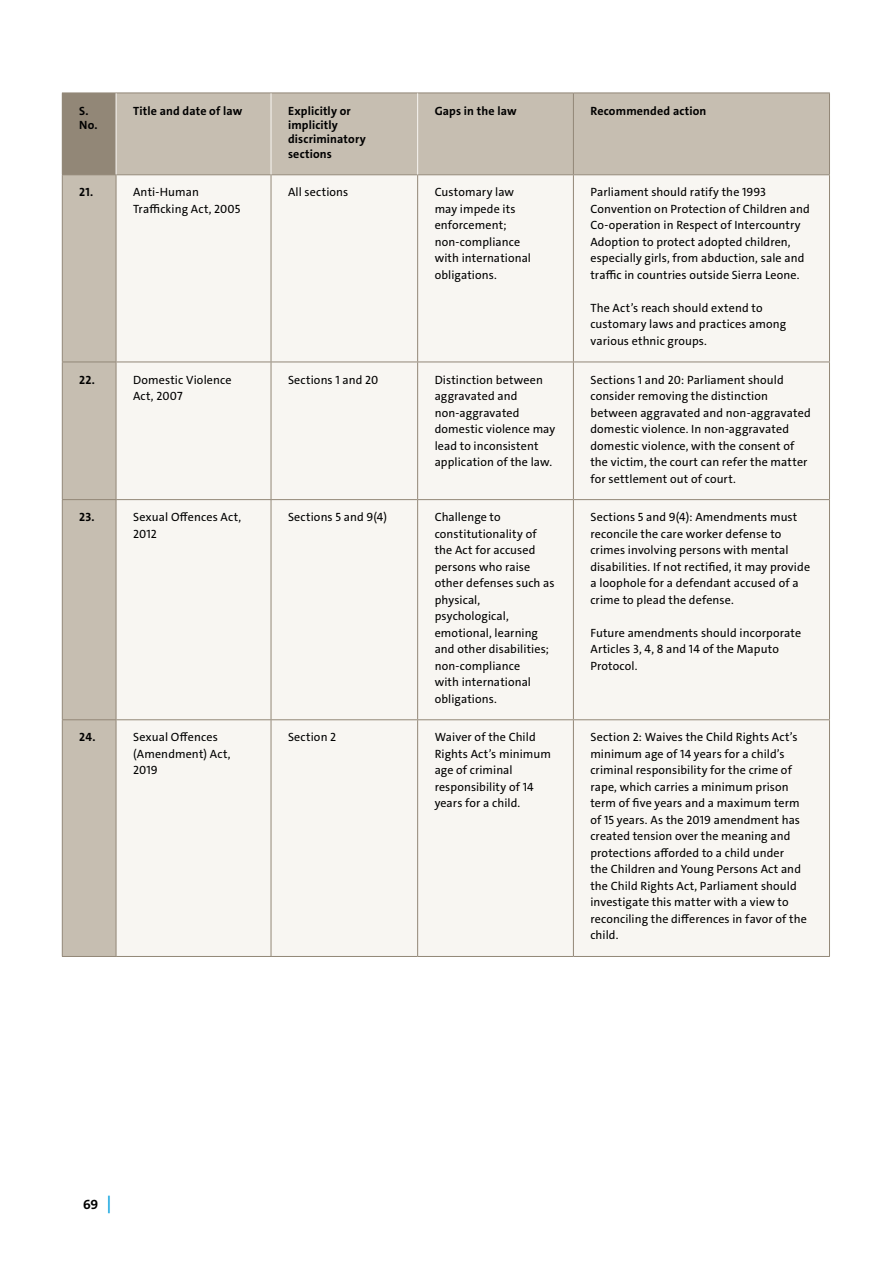
<style>
.page{position:relative;width:893px;height:1263px;background:#fff}
.page>*{position:absolute;margin:0;border:0;box-sizing:border-box;transform-origin:0 0}
.t1{font:700 13.5px "The Sans";color:#000}
.t2{font:12px/16.5px "The Sans";letter-spacing:.01em;color:#000}
.t3{font:700 12px/14.4px "The Sans";letter-spacing:.015em;color:#000}
.s1{font-size:17.55px;color:#009ddc}
</style>
<div class="page">
<div style="left:63px;top:94px;width:766px;height:862px;background:#c6beb1"></div>
<div style="left:117px;top:175px;width:712px;height:781px;background:#f8f6f2"></div>
<hr style="left:62px;top:93px;width:54px;height:1px;background:#928777">
<hr style="left:62px;top:93px;width:1px;height:81px;background:#928777">
<hr style="left:116px;top:93px;width:155px;height:1px;background:#928777">
<hr style="left:271px;top:93px;width:147px;height:1px;background:#928777">
<hr style="left:418px;top:93px;width:155px;height:1px;background:#928777">
<hr style="left:573px;top:93px;width:257px;height:1px;background:#928777">
<hr style="left:573px;top:93px;width:1px;height:81px;background:#928777">
<hr style="left:829px;top:93px;width:1px;height:81px;background:#928777">
<hr style="left:62px;top:174px;width:54px;height:1px;background:#928777">
<hr style="left:62px;top:175px;width:1px;height:187px;background:#928777">
<hr style="left:116px;top:174px;width:155px;height:1px;background:#928777">
<hr style="left:116px;top:175px;width:1px;height:187px;background:#928777">
<hr style="left:271px;top:174px;width:147px;height:1px;background:#928777">
<hr style="left:271px;top:175px;width:1px;height:187px;background:#928777">
<hr style="left:418px;top:174px;width:155px;height:1px;background:#928777">
<hr style="left:417px;top:175px;width:1px;height:187px;background:#928777">
<hr style="left:573px;top:174px;width:257px;height:1px;background:#928777">
<hr style="left:573px;top:175px;width:1px;height:187px;background:#928777">
<hr style="left:829px;top:175px;width:1px;height:187px;background:#928777">
<hr style="left:62px;top:362px;width:54px;height:1px;background:#928777">
<hr style="left:62px;top:362px;width:1px;height:137px;background:#928777">
<hr style="left:116px;top:362px;width:155px;height:1px;background:#928777">
<hr style="left:116px;top:362px;width:1px;height:137px;background:#928777">
<hr style="left:271px;top:362px;width:147px;height:1px;background:#928777">
<hr style="left:271px;top:362px;width:1px;height:137px;background:#928777">
<hr style="left:418px;top:362px;width:155px;height:1px;background:#928777">
<hr style="left:417px;top:362px;width:1px;height:137px;background:#928777">
<hr style="left:573px;top:362px;width:257px;height:1px;background:#928777">
<hr style="left:573px;top:362px;width:1px;height:137px;background:#928777">
<hr style="left:829px;top:362px;width:1px;height:137px;background:#928777">
<hr style="left:62px;top:499px;width:54px;height:1px;background:#928777">
<hr style="left:62px;top:500px;width:1px;height:219px;background:#928777">
<hr style="left:116px;top:499px;width:155px;height:1px;background:#928777">
<hr style="left:116px;top:500px;width:1px;height:219px;background:#928777">
<hr style="left:271px;top:499px;width:147px;height:1px;background:#928777">
<hr style="left:271px;top:500px;width:1px;height:219px;background:#928777">
<hr style="left:418px;top:499px;width:155px;height:1px;background:#928777">
<hr style="left:417px;top:500px;width:1px;height:219px;background:#928777">
<hr style="left:573px;top:499px;width:257px;height:1px;background:#928777">
<hr style="left:573px;top:500px;width:1px;height:219px;background:#928777">
<hr style="left:829px;top:500px;width:1px;height:219px;background:#928777">
<hr style="left:62px;top:719px;width:54px;height:1px;background:#928777">
<hr style="left:62px;top:720px;width:1px;height:236px;background:#928777">
<hr style="left:116px;top:719px;width:155px;height:1px;background:#928777">
<hr style="left:116px;top:720px;width:1px;height:236px;background:#928777">
<hr style="left:271px;top:719px;width:147px;height:1px;background:#928777">
<hr style="left:271px;top:720px;width:1px;height:236px;background:#928777">
<hr style="left:418px;top:719px;width:155px;height:1px;background:#928777">
<hr style="left:417px;top:720px;width:1px;height:236px;background:#928777">
<hr style="left:573px;top:719px;width:257px;height:1px;background:#928777">
<hr style="left:573px;top:720px;width:1px;height:236px;background:#928777">
<hr style="left:829px;top:720px;width:1px;height:236px;background:#928777">
<hr style="left:62px;top:956px;width:54px;height:1px;background:#928777">
<hr style="left:116px;top:956px;width:155px;height:1px;background:#928777">
<hr style="left:271px;top:956px;width:147px;height:1px;background:#928777">
<hr style="left:418px;top:956px;width:155px;height:1px;background:#928777">
<hr style="left:573px;top:956px;width:257px;height:1px;background:#928777">
<hr style="left:116px;top:93px;width:1px;height:81px;background:#f8f6f2">
<hr style="left:271px;top:93px;width:1px;height:81px;background:#f8f6f2">
<hr style="left:417px;top:93px;width:1px;height:81px;background:#f8f6f2">
<p class="t3" style="left:79px;top:103px;width:20px">S.<br>No.</p>
<p class="t3" style="left:133px;top:103px;width:111px">Title and date of law</p>
<p class="t3" style="left:288px;top:103px;width:79px">Explicitly or implicitly discriminatory sections</p>
<p class="t3" style="left:435px;top:103px;width:83px">Gaps in the law</p>
<p class="t3" style="left:590px;top:103px;width:118px">Recommended action</p>
<p class="t3" style="left:79px;top:185px;width:15px">21.</p>
<p class="t2" style="left:133px;top:184px;width:109px">Anti-Human<br>Trafficking Act, 2005</p>
<p class="t2" style="left:288px;top:184px;width:62px">All sections</p>
<p class="t2" style="left:435px;top:184px;width:98px">Customary law may impede its enforcement; non-compliance with international obligations.</p>
<p class="t2" style="left:590px;top:184px;width:221px">Parliament should ratify the 1993<br>Convention on Protection of Children and Co-operation in Respect of Intercountry Adoption to protect adopted children, especially girls, from abduction, sale and traffic in countries outside Sierra Leone.</p>
<p class="t2" style="left:590px;top:300px;width:197px">The Act’s reach should extend to customary laws and practices among various ethnic groups.</p>
<p class="t3" style="left:79px;top:372px;width:17px">22.</p>
<p class="t2" style="left:133px;top:371px;width:100px">Domestic Violence<br>Act, 2007</p>
<p class="t2" style="left:288px;top:371px;width:92px">Sections 1 and 20</p>
<p class="t2" style="left:435px;top:371px;width:122px">Distinction between aggravated and non-aggravated domestic violence may lead to inconsistent application of the law.</p>
<p class="t2" style="left:590px;top:371px;width:222px">Sections 1 and 20: Parliament should consider removing the distinction between aggravated and non-aggravated domestic violence. In non-aggravated domestic violence, with the consent of the victim, the court can refer the matter for settlement out of court.</p>
<p class="t3" style="left:79px;top:510px;width:17px">23.</p>
<p class="t2" style="left:133px;top:509px;width:110px">Sexual Offences Act,<br>2012</p>
<p class="t2" style="left:288px;top:509px;width:100px">Sections 5 and 9(4)</p>
<p class="t2" style="left:435px;top:509px;width:121px">Challenge to constitutionality of the Act for accused persons who raise other defenses such as physical, psychological, emotional, learning and other disabilities; non-compliance<br>with international obligations.</p>
<p class="t2" style="left:590px;top:509px;width:221px">Sections 5 and 9(4): Amendments must reconcile the care worker defense to crimes involving persons with mental disabilities. If not rectified, it may provide a loophole for a defendant accused of a crime to plead the defense.</p>
<p class="t2" style="left:590px;top:624px;width:212px">Future amendments should incorporate<br>Articles 3, 4, 8 and 14 of the Maputo<br>Protocol.</p>
<p class="t3" style="left:79px;top:730px;width:18px">24.</p>
<p class="t2" style="left:133px;top:729px;width:99px">Sexual Offences (Amendment) Act,<br>2019</p>
<p class="t2" style="left:288px;top:729px;width:50px">Section 2</p>
<p class="t2" style="left:435px;top:729px;width:118px">Waiver of the Child<br>Rights Act’s minimum age of criminal responsibility of 14 years for a child.</p>
<p class="t2" style="left:590px;top:729px;width:218px">Section 2: Waives the Child Rights Act’s minimum age of 14 years for a child’s criminal responsibility for the crime of rape, which carries a minimum prison term of five years and a maximum term of 15 years. As the 2019 amendment has created tension over the meaning and protections afforded to a child under<br>the Children and Young Persons Act and the Child Rights Act, Parliament should investigate this matter with a view to reconciling the differences in favor of the child.</p>
<p class="t1" style="left:83px;top:1196px;width:29px">69 <span class="s1">|</span></p>
</div>
